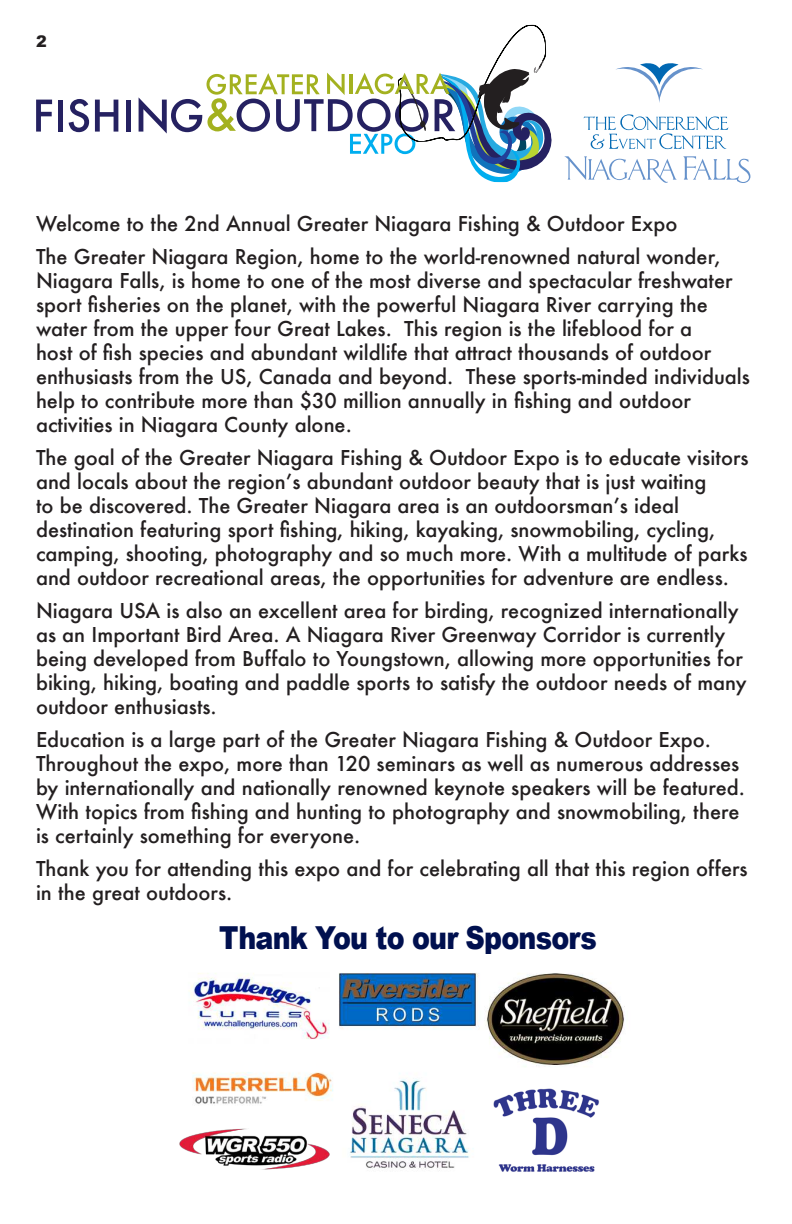
<style>
.page{position:relative;width:792px;height:1224px;background:#fff}
.page>*{position:absolute;margin:0;border:0;box-sizing:border-box;transform-origin:0 0}
.t1{font:900 31.6px "Arial";letter-spacing:-.03em;color:#00104f;scale:.85 1}
.t2{font:500 20px/24px "Futura";color:#231f20}
.t3{font:900 16px "Arial";color:#231f20}
</style>
<div class="page">
<img style="left:189px;top:973px;width:436px;height:93px">
<img style="left:493px;top:1088px;width:106px;height:84px">
<img style="left:192px;top:1072px;width:278px;height:97px">
<img style="left:179px;top:1127px;width:150px;height:43px">
<svg style="left:36px;top:100px;width:16px;height:32px"></svg>
<div style="left:58px;top:100px;width:5px;height:32px;background:#252161"></div>
<svg style="left:69px;top:99px;width:20px;height:33px"></svg>
<svg style="left:95px;top:100px;width:23px;height:32px"></svg>
<div style="left:126px;top:100px;width:5px;height:32px;background:#252161"></div>
<svg style="left:139px;top:25px;width:413px;height:157px"></svg>
<svg style="left:564px;top:156px;width:113px;height:27px"></svg>
<svg style="left:683px;top:156px;width:67px;height:27px"></svg>
<svg style="left:616px;top:63px;width:87px;height:40px"></svg>
<svg style="left:583px;top:114px;width:145px;height:35px"></svg>
<p class="t3" style="left:36px;top:36px;width:12px">2</p>
<p class="t2" style="left:36px;top:209px;width:686px;line-height:33px">Welcome to the 2nd Annual Greater Niagara Fishing &amp; Outdoor Expo<br>The Greater Niagara Region, home to the world-renowned natural wonder,</p>
<p class="t2" style="left:36px;top:270px;width:716px">Niagara Falls, is home to one of the most diverse and spectacular freshwater sport isheries on the planet, with the powerful Niagara River carrying the water from the upper four Great Lakes. This region is the lifeblood for a<br>host of ish species and abundant wildlife that attract thousands of outdoor enthusiasts from the US, Canada and beyond. These sports-minded individuals help to contribute more than $30 million annually in ishing and outdoor activities in Niagara County alone.</p>
<p class="t2" style="left:36px;top:447px;width:714px">The goal of the Greater Niagara Fishing &amp; Outdoor Expo is to educate visitors and locals about the region’s abundant outdoor beauty that is just waiting<br>to be discovered. The Greater Niagara area is an outdoorsman’s ideal destination featuring sport ishing, hiking, kayaking, snowmobiling, cycling, camping, shooting, photography and so much more. With a multitude of parks and outdoor recreational areas, the opportunities for adventure are endless.</p>
<p class="t2" style="left:36px;top:600px;width:712px">Niagara USA is also an excellent area for birding, recognized internationally as an Important Bird Area. A Niagara River Greenway Corridor is currently being developed from Buffalo to Youngstown, allowing more opportunities for biking, hiking, boating and paddle sports to satisfy the outdoor needs of many outdoor enthusiasts.</p>
<p class="t2" style="left:36px;top:729px;width:710px">Education is a large part of the Greater Niagara Fishing &amp; Outdoor Expo.<br>Throughout the expo, more than 120 seminars as well as numerous addresses by internationally and nationally renowned keynote speakers will be featured.<br>With topics from ishing and hunting to photography and snowmobiling, there is certainly something for everyone.</p>
<p class="t2" style="left:36px;top:858px;width:713px">Thank you for attending this expo and for celebrating all that this region offers in the great outdoors.</p>
<h1 class="t1" style="left:219px;top:926px;width:446px">Thank You to our Sponsors</h1>
</div>
